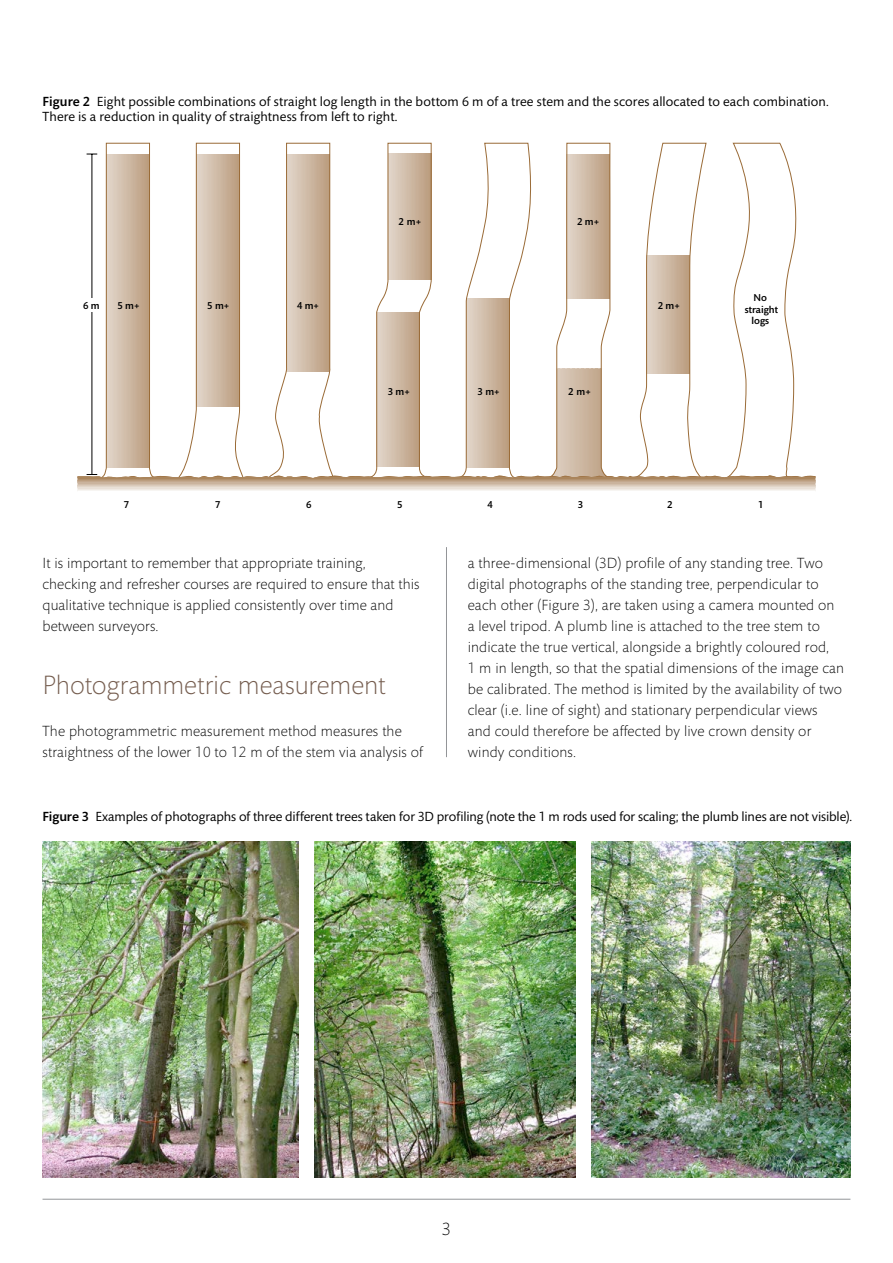
<style>
.page{position:relative;width:893px;height:1263px;background:#fff}
.page>*{position:absolute;margin:0;border:0;box-sizing:border-box;transform-origin:0 0}
.fc-h1{font:300 27px "Mundo Sans";color:#755d4f}
.t1{font:300 18px "Mundo Sans";color:#000}
.fc-b-body{font:300 15px/21px "Mundo Sans";letter-spacing:.01em;color:#000}
.fc-f-caption{font:13.5px/15px "Mundo Sans";letter-spacing:.005em;color:#000}
.t2{font:500 10.2px/11.6px "Mundo Sans";color:#000;text-align:center}
.s1{font-weight:500}
</style>
<div class="page">
<svg style="left:103px;top:143px;width:694px;height:332px"></svg>
<hr style="left:92px;top:154px;width:1px;height:320px;background:#000">
<svg style="left:545px;top:143px;width:68px;height:332px"></svg>
<div style="left:78px;top:298px;width:22px;height:14px;background:#fff"></div>
<hr style="left:77px;top:475px;width:738px;height:1px;background:#9a6b37">
<hr style="left:77px;top:476px;width:738px;height:2px;background:#a2784a">
<hr style="left:77px;top:478px;width:738px;height:1px;background:#aa855c">
<hr style="left:77px;top:479px;width:738px;height:1px;background:#b2916e">
<hr style="left:77px;top:480px;width:738px;height:1px;background:#bb9d7e">
<hr style="left:77px;top:481px;width:738px;height:2px;background:#c3a88e">
<hr style="left:77px;top:483px;width:738px;height:1px;background:#cab39d">
<hr style="left:77px;top:484px;width:738px;height:1px;background:#d2bfac">
<hr style="left:77px;top:485px;width:738px;height:1px;background:#dacabb">
<hr style="left:77px;top:486px;width:738px;height:2px;background:#e1d5c8">
<hr style="left:77px;top:488px;width:738px;height:1px;background:#e9e0d7">
<hr style="left:77px;top:489px;width:738px;height:1px;background:#f0eae4">
<hr style="left:77px;top:490px;width:738px;height:1px;background:#f7f5f2">
<img style="left:43px;top:841px;width:255px;height:336px">
<img style="left:314px;top:841px;width:261px;height:336px">
<img style="left:591px;top:841px;width:259px;height:336px">
<hr style="left:446px;top:547px;width:1px;height:210px;background:#939598">
<hr style="left:43px;top:1199px;width:807px;height:1px;background:#939598">
<p class="fc-f-caption" style="left:43px;top:94px;width:788px"><span class="s1">Figure 2</span> Eight possible combinations of straight log length in the bottom 6 m of a tree stem and the scores allocated to each combination.<br>There is a reduction in quality of straightness from left to right.</p>
<p class="t2" style="left:83px;top:300px;width:18px">6 m</p>
<p class="t2" style="left:117px;top:300px;width:24px">5 m+</p>
<p class="t2" style="left:207px;top:300px;width:24px">5 m+</p>
<p class="t2" style="left:297px;top:300px;width:24px">4 m+</p>
<p class="t2" style="left:399px;top:216px;width:24px">2 m+</p>
<p class="t2" style="left:577px;top:216px;width:24px">2 m+</p>
<p class="t2" style="left:388px;top:386px;width:24px">3 m+</p>
<p class="t2" style="left:568px;top:386px;width:24px">2 m+</p>
<p class="t2" style="left:478px;top:386px;width:24px">3 m+</p>
<p class="t2" style="left:658px;top:300px;width:24px">2 m+</p>
<p class="t2" style="left:745px;top:292px;width:35px">No straight logs</p>
<p class="t2" style="left:124px;top:499px;width:7px">7</p>
<p class="t2" style="left:215px;top:499px;width:7px">7</p>
<p class="t2" style="left:306px;top:499px;width:7px">6</p>
<p class="t2" style="left:397px;top:499px;width:7px">5</p>
<p class="t2" style="left:487px;top:499px;width:7px">4</p>
<p class="t2" style="left:578px;top:499px;width:7px">3</p>
<p class="t2" style="left:667px;top:499px;width:7px">2</p>
<p class="t2" style="left:758px;top:499px;width:7px">1</p>
<p class="fc-b-body" style="left:43px;top:553px;width:379px">It is important to remember that appropriate training, checking and refresher courses are required to ensure that this qualitative technique is applied consistently over time and between surveyors.</p>
<p class="fc-h1" style="left:43px;top:671px;width:345px">Photogrammetric measurement</p>
<p class="fc-b-body" style="left:43px;top:721px;width:382px">The photogrammetric measurement method measures the straightness of the lower 10 to 12 m of the stem via analysis of</p>
<p class="fc-b-body" style="left:468px;top:553px;width:378px">a three-dimensional (3D) profile of any standing tree. Two digital photographs of the standing tree, perpendicular to each other (Figure 3), are taken using a camera mounted on a level tripod. A plumb line is attached to the tree stem to indicate the true vertical, alongside a brightly coloured rod,<br>1 m in length, so that the spatial dimensions of the image can be calibrated. The method is limited by the availability of two clear (i.e. line of sight) and stationary perpendicular views and could therefore be affected by live crown density or windy conditions.</p>
<p class="fc-f-caption" style="left:43px;top:809px;width:811px"><span class="s1">Figure 3</span> Examples of photographs of three different trees taken for 3D profiling (note the 1 m rods used for scaling; the plumb lines are not visible).</p>
<p class="t1" style="left:442px;top:1219px;width:11px">3</p>
</div>
